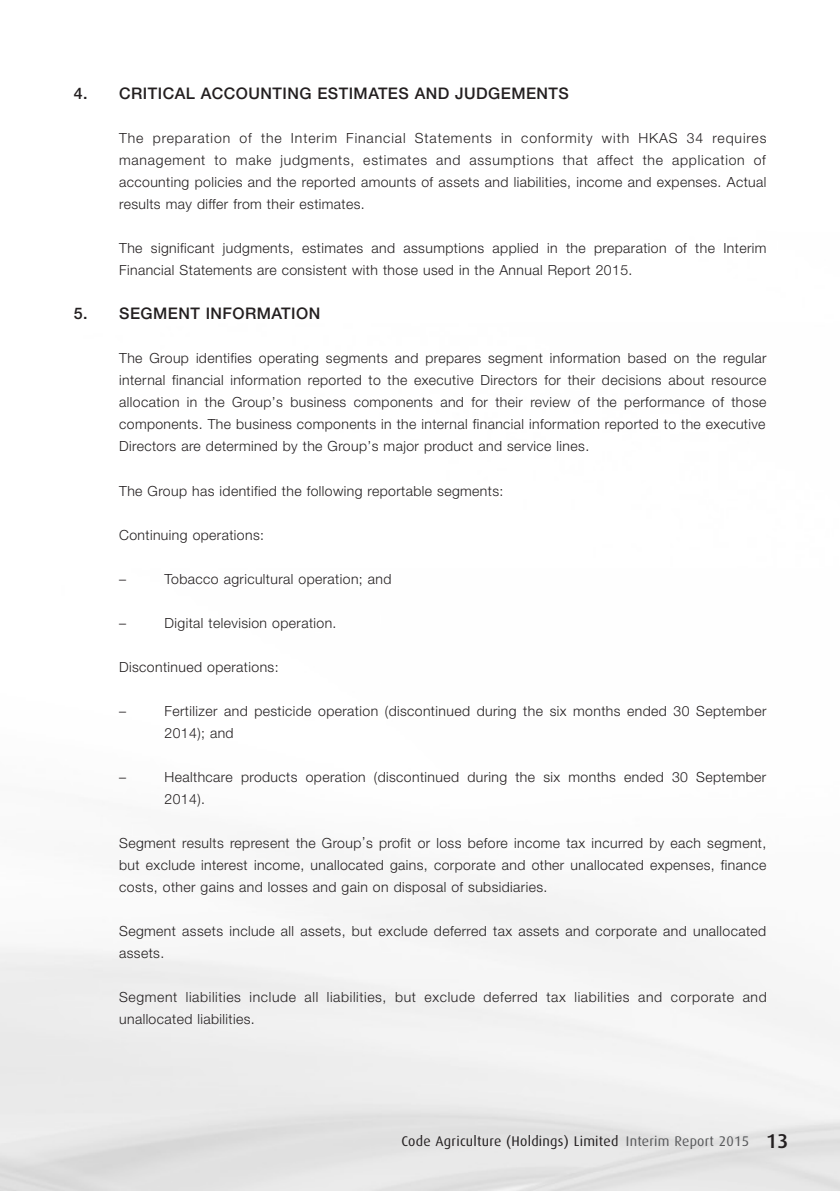
<style>
.page{position:relative;width:840px;height:1191px;background:#fff}
.page>*{position:absolute;margin:0;border:0;box-sizing:border-box;transform-origin:0 0}
.Notes_HD1{font:500 16px "Helvetica Neue LT Std";letter-spacing:.03em;color:#231f20}
.Notes{font:300 14px/22px "Helvetica Neue LT Std";letter-spacing:.03em;color:#231f20}
.t1{font:14px "Dax";letter-spacing:.02em;color:#231f20}
.s1{color:#57585a}
.s2{font-weight:500;font-size:20px}
</style>
<div class="page">
<p class="Notes_HD1" style="left:74px;top:84px;width:496px">4. CRITICAL ACCOUNTING ESTIMATES AND JUDGEMENTS</p>
<p class="Notes" style="left:119px;top:127px;width:648px;text-align:justify">The preparation of the Interim Financial Statements in conformity with HKAS 34 requires management to make judgments, estimates and assumptions that affect the application of accounting policies and the reported amounts of assets and liabilities, income and expenses. Actual results may differ from their estimates.</p>
<p class="Notes" style="left:119px;top:237px;width:648px">The significant judgments, estimates and assumptions applied in the preparation of the Interim<br>Financial Statements are consistent with those used in the Annual Report 2015.</p>
<p class="Notes_HD1" style="left:74px;top:304px;width:248px">5. SEGMENT INFORMATION</p>
<p class="Notes" style="left:119px;top:347px;width:648px;text-align:justify">The Group identifies operating segments and prepares segment information based on the regular internal financial information reported to the executive Directors for their decisions about resource allocation in the Group’s business components and for their review of the performance of those components. The business components in the internal financial information reported to the executive Directors are determined by the Group’s major product and service lines.</p>
<p class="Notes" style="left:119px;top:479px;width:385px">The Group has identified the following reportable segments:</p>
<p class="Notes" style="left:119px;top:523px;width:146px">Continuing operations:</p>
<p class="Notes" style="left:119px;top:567px;width:8px">–</p>
<p class="Notes" style="left:164px;top:567px;width:228px">Tobacco agricultural operation; and</p>
<p class="Notes" style="left:119px;top:611px;width:8px">–</p>
<p class="Notes" style="left:164px;top:611px;width:173px">Digital television operation.</p>
<p class="Notes" style="left:119px;top:655px;width:161px">Discontinued operations:</p>
<p class="Notes" style="left:119px;top:699px;width:8px">–</p>
<p class="Notes" style="left:164px;top:699px;width:603px">Fertilizer and pesticide operation (discontinued during the six months ended 30 September<br>2014); and</p>
<p class="Notes" style="left:119px;top:765px;width:8px">–</p>
<p class="Notes" style="left:164px;top:765px;width:603px">Healthcare products operation (discontinued during the six months ended 30 September<br>2014).</p>
<p class="Notes" style="left:119px;top:831px;width:648px;text-align:justify">Segment results represent the Group’s profit or loss before income tax incurred by each segment, but exclude interest income, unallocated gains, corporate and other unallocated expenses, finance costs, other gains and losses and gain on disposal of subsidiaries.</p>
<p class="Notes" style="left:119px;top:919px;width:648px">Segment assets include all assets, but exclude deferred tax assets and corporate and unallocated assets.</p>
<p class="Notes" style="left:119px;top:985px;width:648px">Segment liabilities include all liabilities, but exclude deferred tax liabilities and corporate and unallocated liabilities.</p>
<p class="t1" style="left:401px;top:1133px;width:388px">Code Agriculture (Holdings) Limited <span class="s1">Interim Report 2015</span> <span class="s2">13</span></p>
</div>
